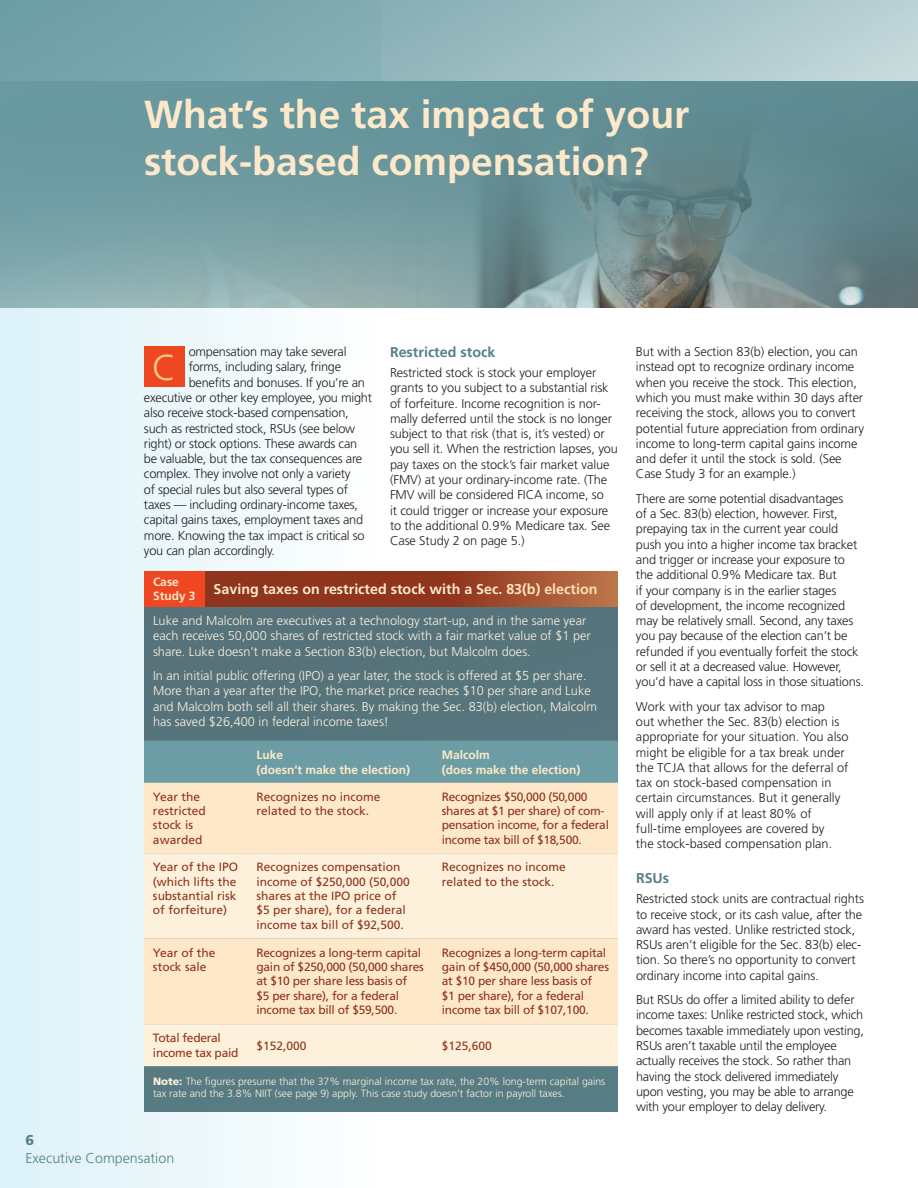
<style>
.page{position:relative;width:918px;height:1188px;background:#fff}
.page>*{position:absolute;margin:0;border:0;box-sizing:border-box;transform-origin:0 0}
.t1{font:700 39px/46.8px "Frutiger LT Std";color:#fde9ca}
.t2{font:300 36px "Frutiger LT Std";color:#fbcc87}
.t3{font:700 14.25px "Frutiger LT Std";color:#fde9ca}
.t4{font:300 14.25px "Frutiger LT Std";color:#578087}
.t5{font:700 14.25px "Frutiger LT Std";color:#578087}
.t6{font:900 14.25px "Frutiger LT Std";color:#578087}
.t7{font:300 12.75px/15.3px "Frutiger LT Std";letter-spacing:-.015em;color:#231f20}
.t8{font:300 12.75px/15.3px "Frutiger LT Std";color:#fdf1dc}
.t9{font:12px/14.4px "Frutiger LT Std";letter-spacing:-.02em;color:#8f341d}
.t10{font:12px/14.4px "Frutiger LT Std";color:#8f341d}
.t11{font:700 12px/14.4px "Frutiger LT Std";color:#fde9ca}
.t12{font:300 10.5px/12.6px "Frutiger LT Std";color:#fdf1dc}
.s1{font-weight:900}
</style>
<div class="page">
<div style="left:0;top:0;width:381px;height:1188px;background:linear-gradient(to right,#dcf1f8,#fefefe)"></div>
<svg style="left:0;top:0;width:918px;height:308px;background:#789ea3"></svg>
<div style="left:144px;top:346px;width:40px;height:41px;background:#ef4722"></div>
<div style="left:144px;top:607px;width:474px;height:504px;background:#56747c"></div>
<div style="left:144px;top:571px;width:474px;height:36px;background:#8f341d"></div>
<div style="left:144px;top:571px;width:61px;height:36px;background:#ef4722"></div>
<div style="left:447px;top:571px;width:171px;height:36px;background:linear-gradient(to right,#8e331c,#be764b)"></div>
<div style="left:144px;top:741px;width:474px;height:42px;background:#6c9da4"></div>
<div style="left:144px;top:783px;width:474px;height:70px;background:#fde9ca"></div>
<svg style="left:144px;top:853px;width:474px;height:213px;background:#fcedd4"></svg>
<h1 class="t1" style="left:144px;top:91px;width:547px">What’s the tax impact of your stock-based compensation?</h1>
<p class="t7" style="left:189px;top:344px;width:159px">ompensation may take several</p>
<p class="t7" style="left:189px;top:359px;width:154px">forms, including salary, fringe</p>
<p class="t7" style="left:189px;top:375px;width:178px">benefits and bonuses. If you’re an</p>
<p class="t7" style="left:144px;top:390px;width:229px">executive or other key employee, you might</p>
<p class="t7" style="left:144px;top:405px;width:206px">also receive stock-based compensation,</p>
<p class="t7" style="left:144px;top:421px;width:213px">such as restricted stock, RSUs (see below</p>
<p class="t7" style="left:144px;top:436px;width:215px">right) or stock options. These awards can</p>
<p class="t7" style="left:144px;top:451px;width:220px">be valuable, but the tax consequences are</p>
<p class="t7" style="left:144px;top:467px;width:208px">complex. They involve not only a variety</p>
<p class="t7" style="left:144px;top:482px;width:205px">of special rules but also several types of</p>
<p class="t7" style="left:144px;top:497px;width:216px">taxes — including ordinary-income taxes,</p>
<p class="t7" style="left:144px;top:512px;width:221px">capital gains taxes, employment taxes and</p>
<p class="t7" style="left:144px;top:528px;width:222px">more. Knowing the tax impact is critical so</p>
<p class="t7" style="left:144px;top:543px;width:132px">you can plan accordingly.</p>
<h2 class="t2" style="left:152px;top:347px;width:26px">C</h2>
<p class="t5" style="left:390px;top:344px;width:107px">Restricted stock</p>
<p class="t7" style="left:390px;top:365px;width:230px">Restricted stock is stock your employer grants to you subject to a substantial risk of forfeiture. Income recognition is nor&shy;mally deferred until the stock is no longer subject to that risk (that is, it’s vested) or you sell it. When the restriction lapses, you pay taxes on the stock’s fair market value (FMV) at your ordinary-income rate. (The FMV will be considered FICA income, so<br>it could trigger or increase your exposure to the additional 0.9% Medicare tax. See Case Study 2 on page 5.)</p>
<p class="t11" style="left:153px;top:575px;width:44px">Case<br>Study 3</p>
<p class="t3" style="left:214px;top:581px;width:385px">Saving taxes on restricted stock with a Sec. 83(b) election</p>
<p class="t8" style="left:153px;top:613px;width:439px">Luke and Malcolm are executives at a technology start-up, and in the same year each receives 50,000 shares of restricted stock with a fair market value of $1 per share. Luke doesn’t make a Section 83(b) election, but Malcolm does.</p>
<p class="t8" style="left:153px;top:668px;width:445px">In an initial public offering (IPO) a year later, the stock is offered at $5 per share.<br>More than a year after the IPO, the market price reaches $10 per share and Luke and Malcolm both sell all their shares. By making the Sec. 83(b) election, Malcolm has saved $26,400 in federal income taxes!</p>
<p class="t11" style="left:256px;top:748px;width:155px">Luke<br>(doesn’t make the election)</p>
<p class="t11" style="left:442px;top:748px;width:140px">Malcolm<br>(does make the election)</p>
<p class="t10" style="left:153px;top:789px;width:54px">Year the restricted stock is awarded</p>
<p class="t10" style="left:256px;top:789px;width:126px">Recognizes no income related to the stock.</p>
<p class="t9" style="left:442px;top:789px;width:169px">Recognizes $50,000 (50,000 shares at $1 per share) of com&shy;pensation income, for a federal income tax bill of $18,500.</p>
<p class="t10" style="left:153px;top:860px;width:87px">Year of the IPO (which lifts the substantial risk of forfeiture)</p>
<p class="t10" style="left:256px;top:860px;width:155px">Recognizes compensation income of $250,000 (50,000 shares at the IPO price of $5 per share), for a federal income tax bill of $92,500.</p>
<p class="t10" style="left:442px;top:860px;width:126px">Recognizes no income related to the stock.</p>
<p class="t10" style="left:153px;top:945px;width:64px">Year of the stock sale</p>
<p class="t9" style="left:256px;top:945px;width:169px">Recognizes a long-term capital gain of $250,000 (50,000 shares at $10 per share less basis of<br>$5 per share), for a federal income tax bill of $59,500.</p>
<p class="t9" style="left:442px;top:945px;width:169px">Recognizes a long-term capital gain of $450,000 (50,000 shares at $10 per share less basis of<br>$1 per share), for a federal income tax bill of $107,100.</p>
<p class="t9" style="left:153px;top:1031px;width:87px">Total federal income tax paid</p>
<p class="t9" style="left:256px;top:1038px;width:52px">$152,000</p>
<p class="t9" style="left:442px;top:1038px;width:52px">$125,600</p>
<p class="t12" style="left:153px;top:1075px;width:454px"><span class="s1">Note:</span> The figures presume that the 37% marginal income tax rate, the 20% long-term capital gains tax rate and the 3.8% NIIT (see page 9) apply. This case study doesn’t factor in payroll taxes.</p>
<p class="t6" style="left:26px;top:1132px;width:10px">6</p>
<p class="t4" style="left:26px;top:1150px;width:150px">Executive Compensation</p>
<p class="t7" style="left:636px;top:344px;width:230px">But with a Section 83(b) election, you can instead opt to recognize ordinary income when you receive the stock. This election, which you must make within 30 days after receiving the stock, allows you to convert potential future appreciation from ordinary income to long-term capital gains income and defer it until the stock is sold. (See Case Study 3 for an example.)</p>
<p class="t7" style="left:636px;top:491px;width:229px">There are some potential disadvantages<br>of a Sec. 83(b) election, however. First, prepaying tax in the current year could push you into a higher income tax bracket and trigger or increase your exposure to the additional 0.9% Medicare tax. But<br>if your company is in the earlier stages<br>of development, the income recognized may be relatively small. Second, any taxes you pay because of the election can’t be refunded if you eventually forfeit the stock or sell it at a decreased value. However, you’d have a capital loss in those situations.</p>
<p class="t7" style="left:636px;top:699px;width:214px">Work with your tax advisor to map<br>out whether the Sec. 83(b) election is appropriate for your situation. You also might be eligible for a tax break under the TCJA that allows for the deferral of tax on stock-based compensation in certain circumstances. But it generally will apply only if at least 80% of full-time employees are covered by<br>the stock-based compensation plan.</p>
<p class="t5" style="left:636px;top:870px;width:35px">RSUs</p>
<p class="t7" style="left:636px;top:891px;width:230px">Restricted stock units are contractual rights to receive stock, or its cash value, after the award has vested. Unlike restricted stock, RSUs aren’t eligible for the Sec. 83(b) elec&shy;tion. So there’s no opportunity to convert ordinary income into capital gains.</p>
<p class="t7" style="left:636px;top:992px;width:230px">But RSUs do offer a limited ability to defer income taxes: Unlike restricted stock, which becomes taxable immediately upon vesting, RSUs aren’t taxable until the employee actually receives the stock. So rather than having the stock delivered immediately upon vesting, you may be able to arrange with your employer to delay delivery.</p>
</div>
